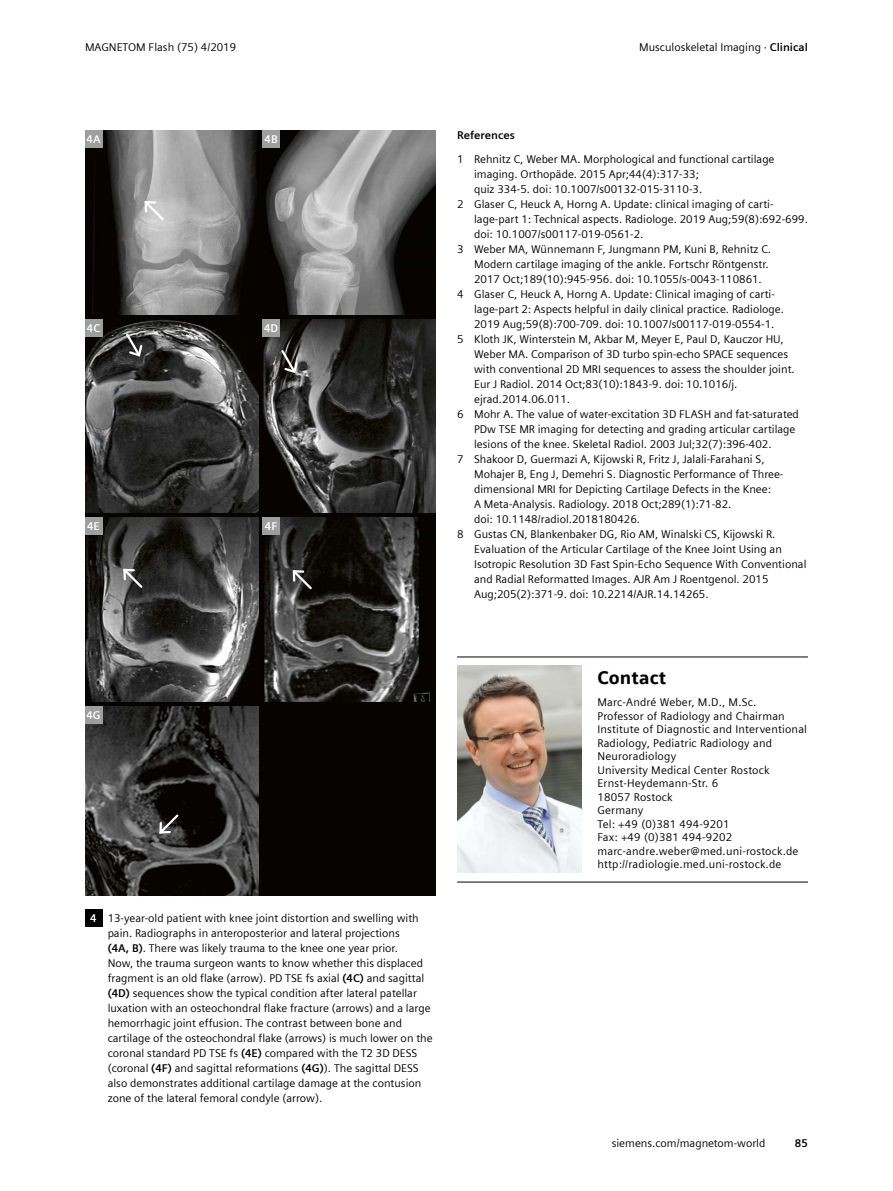
<style>
.page{position:relative;width:893px;height:1191px;background:#fff}
.page>*{position:absolute;margin:0;border:0;box-sizing:border-box;transform-origin:0 0}
.t1{font:900 18px "Siemens Sans";letter-spacing:.005em;color:#000}
.t2{font:11.25px/13.5px "Siemens Sans";color:#000}
.t3{font:700 11.25px "Siemens Sans";color:#fff}
.t4{font:700 11.25px "Siemens Sans";color:#000}
.s1{font-weight:700}
.s2{font-weight:700;color:#fff}
</style>
<div class="page">
<hr style="left:457px;top:656px;width:351px;height:1px;background:#000">
<hr style="left:457px;top:881px;width:351px;height:1px;background:#000">
<img style="left:457px;top:666px;width:124px;height:207px">
<div style="left:85px;top:909px;width:17px;height:17px;background:#000"></div>
<div style="left:85px;top:130px;width:351px;height:765px;background:#050400"></div>
<img style="left:85px;top:517px;width:173px;height:185px">
<div style="left:85px;top:517px;width:17px;height:17px;background:#9d9e9e"></div>
<svg style="left:121px;top:567px;width:23px;height:23px"></svg>
<img style="left:263px;top:517px;width:168px;height:185px">
<div style="left:263px;top:517px;width:17px;height:17px;background:#9d9e9e"></div>
<svg style="left:291px;top:568px;width:23px;height:23px"></svg>
<img style="left:263px;top:130px;width:173px;height:185px">
<div style="left:263px;top:130px;width:17px;height:17px;background:#9d9e9e"></div>
<img style="left:85px;top:130px;width:171px;height:185px">
<div style="left:85px;top:130px;width:17px;height:17px;background:#9d9e9e"></div>
<svg style="left:143px;top:199px;width:23px;height:23px"></svg>
<img style="left:85px;top:706px;width:173px;height:189px">
<div style="left:85px;top:706px;width:17px;height:17px;background:#9d9e9e"></div>
<svg style="left:157px;top:812px;width:24px;height:23px"></svg>
<img style="left:85px;top:319px;width:173px;height:194px">
<div style="left:85px;top:319px;width:17px;height:17px;background:#9d9e9e"></div>
<svg style="left:124px;top:331px;width:20px;height:27px"></svg>
<img style="left:263px;top:319px;width:173px;height:194px">
<div style="left:263px;top:319px;width:17px;height:17px;background:#9d9e9e"></div>
<svg style="left:279px;top:348px;width:20px;height:27px"></svg>
<p class="t2" style="left:85px;top:40px;width:153px">MAGNETOM Flash (75) 4/2019</p>
<p class="t2" style="left:639px;top:40px;width:170px">Musculoskeletal Imaging · <span class="s1">Clinical</span></p>
<p class="t3" style="left:87px;top:130px;width:16px">4A</p>
<p class="t3" style="left:265px;top:130px;width:15px">4B</p>
<p class="t3" style="left:87px;top:319px;width:15px">4C</p>
<p class="t3" style="left:264px;top:319px;width:16px">4D</p>
<p class="t3" style="left:87px;top:517px;width:14px">4E</p>
<p class="t3" style="left:265px;top:517px;width:14px">4F</p>
<p class="t4" style="left:457px;top:127px;width:59px">References</p>
<p class="t2" style="left:457px;top:152px;width:319px">1 Rehnitz C, Weber MA. Morphological and functional cartilage</p>
<p class="t2" style="left:474px;top:167px;width:226px">imaging. Orthopäde. 2015 Apr;44(4):317-33;</p>
<p class="t2" style="left:474px;top:182px;width:230px">quiz 334-5. doi: 10.1007/s00132-015-3110-3.</p>
<p class="t2" style="left:457px;top:197px;width:318px">2 Glaser C, Heuck A, Horng A. Update: clinical imaging of carti-</p>
<p class="t2" style="left:474px;top:212px;width:335px">lage-part 1: Technical aspects. Radiologe. 2019 Aug;59(8):692-699.</p>
<p class="t2" style="left:474px;top:227px;width:171px">doi: 10.1007/s00117-019-0561-2.</p>
<p class="t2" style="left:457px;top:242px;width:316px">3 Weber MA, Wünnemann F, Jungmann PM, Kuni B, Rehnitz C.</p>
<p class="t2" style="left:474px;top:257px;width:296px">Modern cartilage imaging of the ankle. Fortschr Röntgenstr.</p>
<p class="t2" style="left:474px;top:272px;width:289px">2017 Oct;189(10):945-956. doi: 10.1055/s-0043-110861.</p>
<p class="t2" style="left:457px;top:287px;width:319px">4 Glaser C, Heuck A, Horng A. Update: Clinical imaging of carti-</p>
<p class="t2" style="left:474px;top:302px;width:311px">lage-part 2: Aspects helpful in daily clinical practice. Radiologe.</p>
<p class="t2" style="left:474px;top:317px;width:302px">2019 Aug;59(8):700-709. doi: 10.1007/s00117-019-0554-1.</p>
<p class="t2" style="left:457px;top:332px;width:328px">5 Kloth JK, Winterstein M, Akbar M, Meyer E, Paul D, Kauczor HU,</p>
<p class="t2" style="left:474px;top:347px;width:315px">Weber MA. Comparison of 3D turbo spin-echo SPACE sequences</p>
<p class="t2" style="left:474px;top:362px;width:322px">with conventional 2D MRI sequences to assess the shoulder joint.</p>
<p class="t2" style="left:474px;top:377px;width:265px">Eur J Radiol. 2014 Oct;83(10):1843-9. doi: 10.1016/j.</p>
<p class="t2" style="left:474px;top:392px;width:98px">ejrad.2014.06.011.</p>
<p class="t2" style="left:457px;top:407px;width:343px">6 Mohr A. The value of water-excitation 3D FLASH and fat-saturated</p>
<p class="t2" style="left:474px;top:422px;width:323px">PDw TSE MR imaging for detecting and grading articular cartilage</p>
<p class="t2" style="left:474px;top:437px;width:299px">lesions of the knee. Skeletal Radiol. 2003 Jul;32(7):396-402.</p>
<p class="t2" style="left:457px;top:452px;width:309px">7 Shakoor D, Guermazi A, Kijowski R, Fritz J, Jalali-Farahani S,</p>
<p class="t2" style="left:474px;top:467px;width:311px">Mohajer B, Eng J, Demehri S. Diagnostic Performance of Three-</p>
<p class="t2" style="left:474px;top:482px;width:298px">dimensional MRI for Depicting Cartilage Defects in the Knee:</p>
<p class="t2" style="left:474px;top:497px;width:259px">A Meta-Analysis. Radiology. 2018 Oct;289(1):71-82.</p>
<p class="t2" style="left:474px;top:512px;width:167px">doi: 10.1148/radiol.2018180426.</p>
<p class="t2" style="left:457px;top:527px;width:320px">8 Gustas CN, Blankenbaker DG, Rio AM, Winalski CS, Kijowski R.</p>
<p class="t2" style="left:474px;top:542px;width:309px">Evaluation of the Articular Cartilage of the Knee Joint Using an</p>
<p class="t2" style="left:474px;top:557px;width:334px">Isotropic Resolution 3D Fast Spin-Echo Sequence With Conventional</p>
<p class="t2" style="left:474px;top:572px;width:296px">and Radial Reformatted Images. AJR Am J Roentgenol. 2015</p>
<p class="t2" style="left:474px;top:587px;width:236px">Aug;205(2):371-9. doi: 10.2214/AJR.14.14265.</p>
<p class="t3" style="left:86px;top:706px;width:16px">4G</p>
<p class="t2" style="left:108px;top:910px;width:326px;line-height:15px;text-indent:-17px"><span class="s2">4</span> 13-year-old patient with knee joint distortion and swelling with pain. Radiographs in anteroposterior and lateral projections<br><span class="s1">(4A, B)</span>. There was likely trauma to the knee one year prior.<br>Now, the trauma surgeon wants to know whether this displaced fragment is an old flake (arrow). PD TSE fs axial <span class="s1">(4C)</span> and sagittal <span class="s1">(4D)</span> sequences show the typical condition after lateral patellar luxation with an osteochondral flake fracture (arrows) and a large hemorrhagic joint effusion. The contrast between bone and cartilage of the osteochondral flake (arrows) is much lower on the coronal standard PD TSE fs <span class="s1">(4E)</span> compared with the T2 3D DESS (coronal <span class="s1">(4F)</span> and sagittal reformations <span class="s1">(4G)</span>). The sagittal DESS also demonstrates additional cartilage damage at the contusion zone of the lateral femoral condyle (arrow).</p>
<h1 class="t1" style="left:597px;top:663px;width:70px">Contact</h1>
<p class="t2" style="left:597px;top:695px;width:211px">Marc-André Weber, M.D., M.Sc.<br>Professor of Radiology and Chairman<br>Institute of Diagnostic and Interventional<br>Radiology, Pediatric Radiology and<br>Neuroradiology<br>University Medical Center Rostock<br>Ernst-Heydemann-Str. 6<br>18057 Rostock<br>Germany<br>Tel: +49 (0)381 494-9201<br>Fax: +49 (0)381 494-9202 marc-andre.weber@med.uni-rostock.de http://radiologie.med.uni-rostock.de</p>
<p class="t2" style="left:612px;top:1136px;width:155px">siemens.com/magnetom-world</p>
<p class="t4" style="left:795px;top:1135px;width:15px">85</p>
</div>
